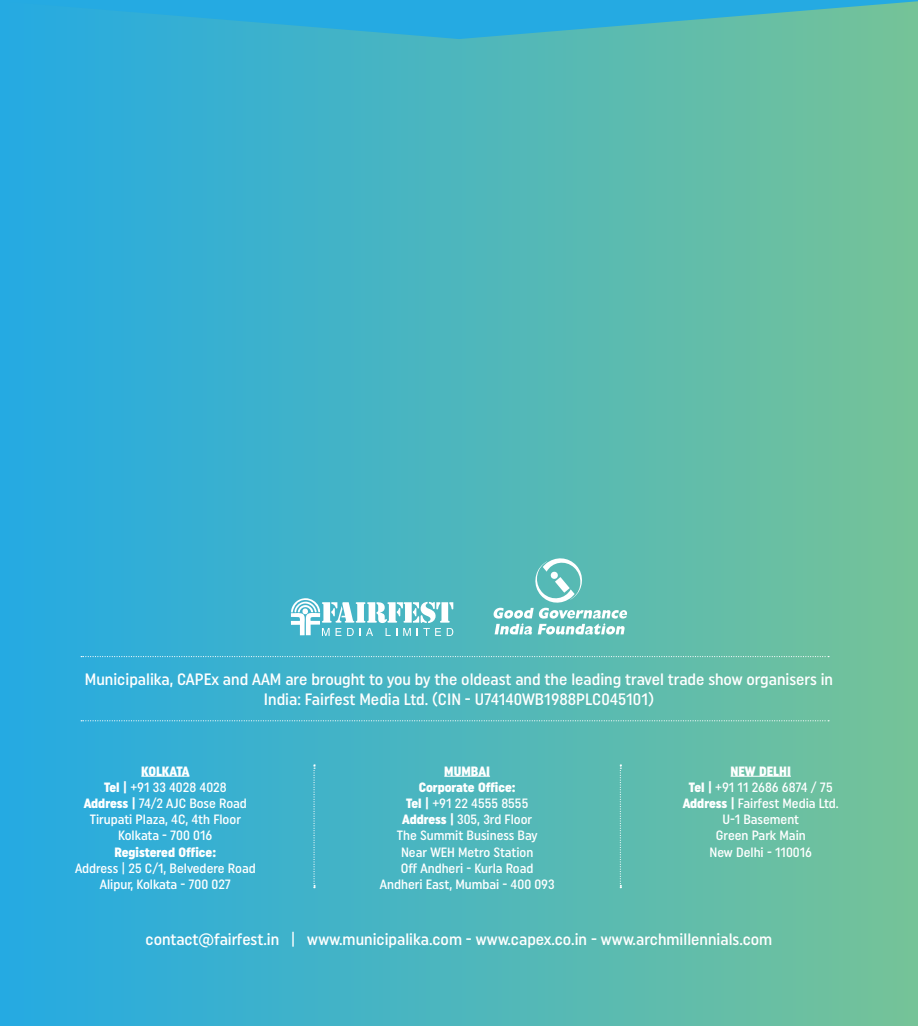
<style>
.page{position:relative;width:918px;height:1026px;background:#fff}
.page>*{position:absolute;margin:0;border:0;box-sizing:border-box;transform-origin:0 0}
.t1{font:500 16.5px/19.8px "Uniform Condensed";color:#fff;text-align:center}
.t2{font:500 13.5px/16.2px "Uniform Condensed";color:#fff;text-align:center}
.t3{font:900 13.5px "Uniform Condensed";color:#fff}
.s1{font-weight:900}
</style>
<div class="page">
<div style="left:0;top:0;width:918px;height:1026px;background:linear-gradient(to right,#25aae2,#75c398)"></div>
<hr style="left:141px;top:776px;width:48px;height:1px;background:#fff">
<hr style="left:444px;top:776px;width:46px;height:1px;background:#fff">
<hr style="left:731px;top:776px;width:60px;height:1px;background:#fff">
<svg style="left:313px;top:764px;width:2px;height:124px"></svg>
<svg style="left:620px;top:764px;width:1px;height:124px"></svg>
<svg style="left:290px;top:598px;width:163px;height:38px"></svg>
<svg style="left:493px;top:556px;width:135px;height:79px;background:#75c6c2"></svg>
<svg style="left:81px;top:656px;width:748px;height:1px"></svg>
<svg style="left:81px;top:720px;width:748px;height:1px"></svg>
<svg style="left:0;top:0;width:918px;height:39px;background:#38afd0"></svg>
<p class="t1" style="left:85px;top:670px;width:750px">Municipalika, CAPEx and AAM are brought to you by the oldeast and the leading travel trade show organisers in<br>India: Fairfest Media Ltd. (CIN - U74140WB1988PLC045101)</p>
<p class="t2" style="left:84px;top:763px;width:165px"><span class="s1">KOLKATA<br>Tel |</span> +91 33 4028 4028<br><span class="s1">Address |</span> 74/2 AJC Bose Road<br>Tirupati Plaza, 4C, 4th Floor<br>Kolkata - 700 016</p>
<p class="t3" style="left:115px;top:844px;width:103px">Registered Office:</p>
<p class="t2" style="left:75px;top:860px;width:182px">Address | 25 C/1, Belvedere Road<br>Alipur, Kolkata - 700 027</p>
<p class="t2" style="left:380px;top:763px;width:176px"><span class="s1">MUMBAI<br>Corporate Office:<br>Tel |</span> +91 22 4555 8555<br><span class="s1">Address |</span> 305, 3rd Floor<br>The Summit Business Bay<br>Near WEH Metro Station<br>Off Andheri - Kurla Road<br>Andheri East, Mumbai - 400 093</p>
<p class="t2" style="left:683px;top:763px;width:158px"><span class="s1">NEW DELHI<br>Tel |</span> +91 11 2686 6874 / 75<br><span class="s1">Address |</span> Fairfest Media Ltd.<br>U-1 Basement<br>Green Park Main<br>New Delhi - 110016</p>
<p class="t1" style="left:146px;top:929px;width:628px">contact@fairfest.in | www.municipalika.com - www.capex.co.in - www.archmillennials.com</p>
</div>
